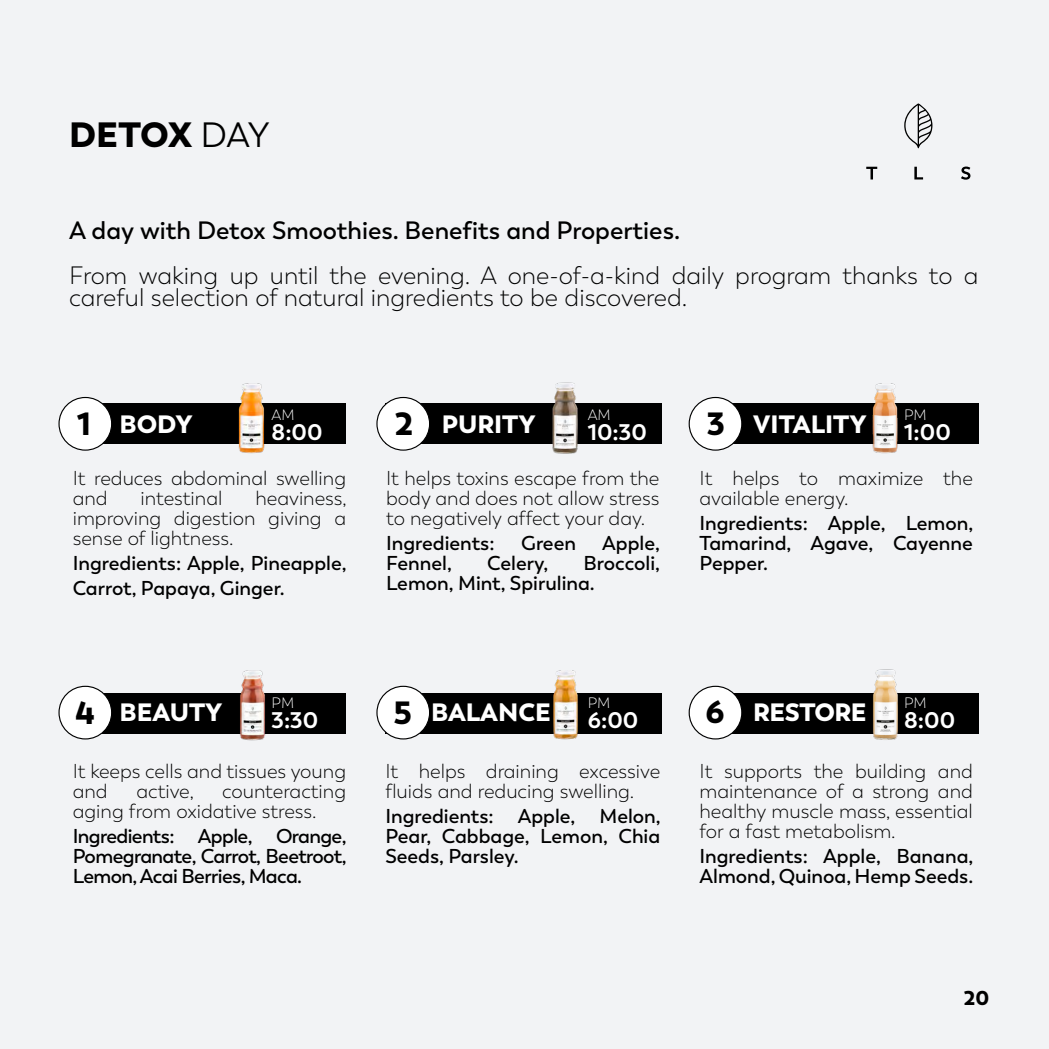
<style>
.page{position:relative;width:1049px;height:1049px;background:#f2f3f5}
.page>*{position:absolute;margin:0;border:0;box-sizing:border-box;transform-origin:0 0}
.t1{font:900 35px "Trenda";letter-spacing:-.01em;color:#000}
.t2{font:900 32px "Trenda";color:#000}
.t3{font:300 25px/22.5px "Trenda";color:#000}
.t4{font:600 25px "Trenda";color:#000}
.t5{font:900 25px "Trenda";color:#fff}
.t6{font:900 25px "Trenda";letter-spacing:-.02em;color:#fff}
.t7{font:700 22.5px "Trenda";color:#fff}
.t8{font:300 20px/20px "Trenda";color:#000}
.t9{font:600 20px/20px "Trenda";color:#000}
.t10{font:900 20px "Trenda";color:#000}
.t11{font:300 15px "Trenda";color:#fff}
.s1{font-weight:400}
</style>
<div class="page">
<div style="left:385px;top:404px;width:277px;height:40px;background:#000"></div>
<div style="left:385px;top:693px;width:277px;height:40px;background:#000"></div>
<div style="left:702px;top:404px;width:277px;height:40px;background:#000"></div>
<div style="left:702px;top:693px;width:277px;height:40px;background:#000"></div>
<div style="left:69px;top:404px;width:277px;height:40px;background:#000"></div>
<div style="left:69px;top:693px;width:277px;height:40px;background:#000"></div>
<div style="left:59px;top:397px;width:53px;height:53px;background:#fff;border-radius:50%"></div>
<div style="left:58px;top:397px;width:54px;height:54px;border:1px solid #000;border-radius:50%"></div>
<div style="left:377px;top:686px;width:53px;height:53px;background:#fff;border-radius:50%"></div>
<div style="left:376px;top:686px;width:54px;height:53px;border:1px solid #000;border-radius:50%"></div>
<div style="left:377px;top:397px;width:53px;height:53px;background:#fff;border-radius:50%"></div>
<div style="left:376px;top:397px;width:54px;height:54px;border:1px solid #000;border-radius:50%"></div>
<div style="left:59px;top:686px;width:53px;height:53px;background:#fff;border-radius:50%"></div>
<div style="left:58px;top:686px;width:54px;height:53px;border:1px solid #000;border-radius:50%"></div>
<div style="left:689px;top:397px;width:53px;height:53px;background:#fff;border-radius:50%"></div>
<div style="left:689px;top:397px;width:53px;height:54px;border:1px solid #000;border-radius:50%"></div>
<div style="left:689px;top:686px;width:53px;height:53px;background:#fff;border-radius:50%"></div>
<div style="left:689px;top:686px;width:53px;height:53px;border:1px solid #000;border-radius:50%"></div>
<svg style="left:866px;top:167px;width:11px;height:12px"></svg>
<svg style="left:914px;top:167px;width:9px;height:12px"></svg>
<svg style="left:961px;top:167px;width:9px;height:13px"></svg>
<svg style="left:904px;top:103px;width:28px;height:45px"></svg>
<img style="left:232px;top:383px;width:41px;height:71px">
<img style="left:544px;top:382px;width:42px;height:72px">
<img style="left:866px;top:383px;width:40px;height:71px">
<img style="left:231px;top:670px;width:43px;height:71px">
<img style="left:545px;top:670px;width:40px;height:70px">
<img style="left:866px;top:669px;width:40px;height:71px">
<p class="t1" style="left:69px;top:112px;width:202px">DETOX <span class="s1">DAY</span></p>
<p class="t4" style="left:69px;top:215px;width:612px">A day with Detox Smoothies. Benefits and Properties.</p>
<p class="t3" style="left:69px;top:264px;width:911px">From waking up until the evening. A one-of-a-kind daily program thanks to a careful selection of natural ingredients to be discovered.</p>
<p class="t2" style="left:77px;top:404px;width:15px">1</p>
<p class="t5" style="left:119px;top:408px;width:75px">BODY</p>
<p class="t11" style="left:272px;top:406px;width:25px">AM</p>
<p class="t7" style="left:272px;top:418px;width:53px">8:00</p>
<p class="t8" style="left:73px;top:469px;width:275px">It reduces abdominal swelling and</p>
<p class="t8" style="left:73px;top:489px;width:275px;text-align:justify;text-indent:183px">heaviness, improving digestion giving a sense of lightness.</p>
<p class="t9" style="left:73px;top:551px;width:275px;line-height:25px">Ingredients: Apple, Pineapple,<br>Carrot, Papaya, Ginger.</p>
<p class="t8" style="left:141px;top:489px;width:83px">intestinal</p>
<p class="t2" style="left:75px;top:692px;width:21px">4</p>
<p class="t5" style="left:119px;top:696px;width:104px">BEAUTY</p>
<p class="t11" style="left:272px;top:694px;width:24px">PM</p>
<p class="t7" style="left:272px;top:706px;width:48px">3:30</p>
<p class="t8" style="left:73px;top:761px;width:275px">It keeps cells and tissues young and</p>
<p class="t8" style="left:73px;top:781px;width:275px;text-indent:149px">counteracting aging from oxidative stress.</p>
<p class="t9" style="left:73px;top:826px;width:275px;text-align:justify">Ingredients: Apple, Orange, Pomegranate, Carrot, Beetroot, Lemon, Acai Berries, Maca.</p>
<p class="t8" style="left:136px;top:781px;width:59px">active,</p>
<p class="t2" style="left:395px;top:404px;width:20px">2</p>
<p class="t5" style="left:442px;top:408px;width:95px">PURITY</p>
<p class="t11" style="left:588px;top:406px;width:25px">AM</p>
<p class="t7" style="left:588px;top:418px;width:61px">10:30</p>
<p class="t2" style="left:707px;top:404px;width:19px">3</p>
<p class="t5" style="left:753px;top:408px;width:115px">VITALITY</p>
<p class="t11" style="left:904px;top:406px;width:24px">PM</p>
<p class="t7" style="left:904px;top:418px;width:48px">1:00</p>
<p class="t8" style="left:386px;top:469px;width:275px;text-align:justify">It helps toxins escape from the body and does not allow stress to negatively affect your day.</p>
<p class="t9" style="left:386px;top:534px;width:110px">Ingredients:</p>
<p class="t9" style="left:521px;top:534px;width:56px">Green</p>
<p class="t9" style="left:602px;top:534px;width:59px">Apple,</p>
<p class="t9" style="left:386px;top:554px;width:67px">Fennel,</p>
<p class="t9" style="left:487px;top:554px;width:63px">Celery,</p>
<p class="t9" style="left:386px;top:554px;width:275px;text-indent:197px">Broccoli,<br>Lemon, Mint, Spirulina.</p>
<p class="t8" style="left:699px;top:469px;width:275px">It helps to maximize the available energy.</p>
<p class="t9" style="left:699px;top:514px;width:275px;text-align:justify">Ingredients: Apple, Lemon, Tamarind, Agave, Cayenne Pepper.</p>
<p class="t2" style="left:393px;top:692px;width:20px">5</p>
<p class="t5" style="left:431px;top:696px;width:121px">BALANCE</p>
<p class="t11" style="left:588px;top:694px;width:24px">PM</p>
<p class="t7" style="left:588px;top:706px;width:52px">6:00</p>
<p class="t2" style="left:705px;top:691px;width:21px">6</p>
<p class="t6" style="left:753px;top:696px;width:115px">RESTORE</p>
<p class="t11" style="left:904px;top:694px;width:24px">PM</p>
<p class="t7" style="left:904px;top:706px;width:53px">8:00</p>
<p class="t8" style="left:385px;top:761px;width:276px">It helps draining excessive fluids and reducing swelling.</p>
<p class="t9" style="left:385px;top:806px;width:277px;text-align:justify">Ingredients: Apple, Melon, Pear, Cabbage, Lemon, Chia Seeds, Parsley.</p>
<p class="t8" style="left:699px;top:761px;width:275px;text-align:justify">It supports the building and maintenance of a strong and healthy muscle mass, essential for a fast metabolism.</p>
<p class="t9" style="left:699px;top:846px;width:275px">Ingredients: Apple, Banana,<br>Almond, Quinoa, Hemp Seeds.</p>
<p class="t10" style="left:964px;top:985px;width:27px">20</p>
</div>
